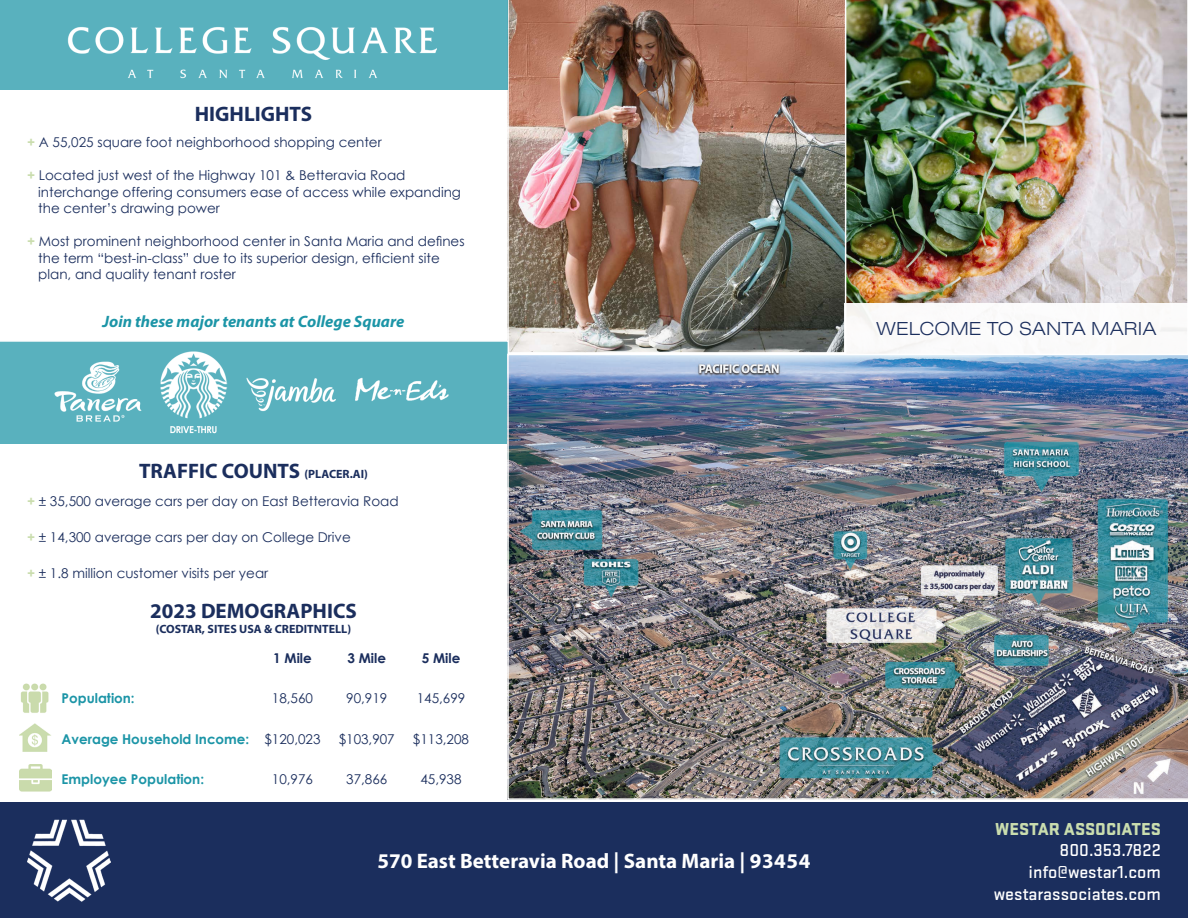
<style>
.page{position:relative;width:1188px;height:918px;background:#fff}
.page>*{position:absolute;margin:0;border:0;box-sizing:border-box;transform-origin:0 0}
.t1{font:700 21px "Myriad Pro";color:#1b2e5d}
.t2{font:700 21px "Myriad Pro";color:#fff}
.t3{font:300 19.5px "Nimbus San Ext";color:#1b2e5d}
.t4{font:500 18px "Stratum 2";color:#fff}
.t5{font:900 18px "Stratum 2";color:#caddae}
.t6{font:italic 700 16.5px "Myriad Pro";color:#1c95a7}
.t7{font:13.5px "Century Gothic";color:#1b2e5d}
.t8{font:700 13.5px "Century Gothic";color:#1c95a7}
.t9{font:700 13.5px "Century Gothic";color:#1b2e5d}
.t10{font:700 12px "Myriad Pro";color:#1b2e5d}
.s1{font-weight:700;color:#caddae}
.s2{font-size:12px}
</style>
<div class="page">
<img style="left:507px;top:0;width:338px;height:353px">
<img style="left:846px;top:0;width:341px;height:303px">
<svg style="left:0;top:340px;width:509px;height:104px;background:#6ab9c4"></svg>
<img style="left:21px;top:342px;width:461px;height:97px">
<img style="left:507px;top:354px;width:681px;height:446px">
<div style="left:0;top:802px;width:1188px;height:116px;background:#1b2e5d"></div>
<div style="left:0;top:0;width:507px;height:90px;background:#59b1be"></div>
<img style="left:67px;top:26px;width:369px;height:53px">
<img style="left:27px;top:819px;width:84px;height:82px">
<img style="left:21px;top:683px;width:28px;height:30px">
<img style="left:19px;top:723px;width:32px;height:29px">
<img style="left:20px;top:765px;width:31px;height:27px">
<hr style="left:1187px;top:0;width:1px;height:799px;background:#1c95a7">
<p class="t1" style="left:195px;top:100px;width:119px">HIGHLIGHTS</p>
<p class="t7" style="left:27px;top:133px;width:356px"><span class="s1">+</span> A 55,025 square foot neighborhood shopping center</p>
<p class="t7" style="left:27px;top:166px;width:380px"><span class="s1">+</span> Located just west of the Highway 101 &amp; Betteravia Road</p>
<p class="t7" style="left:38px;top:182px;width:424px">interchange offering consumers ease of access while expanding</p>
<p class="t7" style="left:38px;top:199px;width:183px">the center’s drawing power</p>
<p class="t7" style="left:27px;top:232px;width:439px"><span class="s1">+</span> Most prominent neighborhood center in Santa Maria and defines</p>
<p class="t7" style="left:38px;top:248px;width:403px">the term “best-in-class” due to its superior design, efficient site</p>
<p class="t7" style="left:38px;top:265px;width:199px">plan, and quality tenant roster</p>
<p class="t6" style="left:103px;top:311px;width:303px">Join these major tenants at College Square</p>
<p class="t1" style="left:139px;top:457px;width:230px">TRAFFIC COUNTS <span class="s2">(PLACER.AI)</span></p>
<p class="t7" style="left:27px;top:491px;width:373px"><span class="s1">+</span> ± 35,500 average cars per day on East Betteravia Road</p>
<p class="t7" style="left:27px;top:527px;width:325px"><span class="s1">+</span> ± 14,300 average cars per day on College Drive</p>
<p class="t7" style="left:27px;top:563px;width:243px"><span class="s1">+</span> ± 1.8 million customer visits per year</p>
<p class="t1" style="left:150px;top:598px;width:208px">2023 DEMOGRAPHICS</p>
<p class="t10" style="left:156px;top:621px;width:197px">(COSTAR, SITES USA &amp; CREDITNTELL)</p>
<p class="t9" style="left:273px;top:648px;width:40px">1 Mile</p>
<p class="t9" style="left:347px;top:648px;width:40px">3 Mile</p>
<p class="t9" style="left:422px;top:648px;width:40px">5 Mile</p>
<p class="t8" style="left:62px;top:688px;width:75px">Population:</p>
<p class="t7" style="left:272px;top:689px;width:43px">18,560</p>
<p class="t7" style="left:346px;top:689px;width:43px">90,919</p>
<p class="t7" style="left:417px;top:689px;width:50px">145,699</p>
<p class="t8" style="left:62px;top:729px;width:189px">Average Household Income:</p>
<p class="t7" style="left:264px;top:729px;width:58px">$120,023</p>
<p class="t7" style="left:339px;top:729px;width:58px">$103,907</p>
<p class="t7" style="left:413px;top:729px;width:58px">$113,208</p>
<p class="t8" style="left:62px;top:769px;width:144px">Employee Population:</p>
<p class="t7" style="left:272px;top:770px;width:43px">10,976</p>
<p class="t7" style="left:346px;top:770px;width:43px">37,866</p>
<p class="t7" style="left:420px;top:770px;width:43px">45,938</p>
<p class="t2" style="left:377px;top:847px;width:435px">570 East Betteravia Road | Santa Maria | 93454</p>
<p class="t3" style="left:876px;top:315px;width:282px">WELCOME TO SANTA MARIA</p>
<p class="t5" style="left:995px;top:816px;width:167px">WESTAR ASSOCIATES</p>
<p class="t4" style="left:1060px;top:838px;width:103px">800.353.7822</p>
<p class="t4" style="left:1028px;top:860px;width:134px">info@westar1.com</p>
<p class="t4" style="left:994px;top:881px;width:169px">westarassociates.com</p>
</div>
